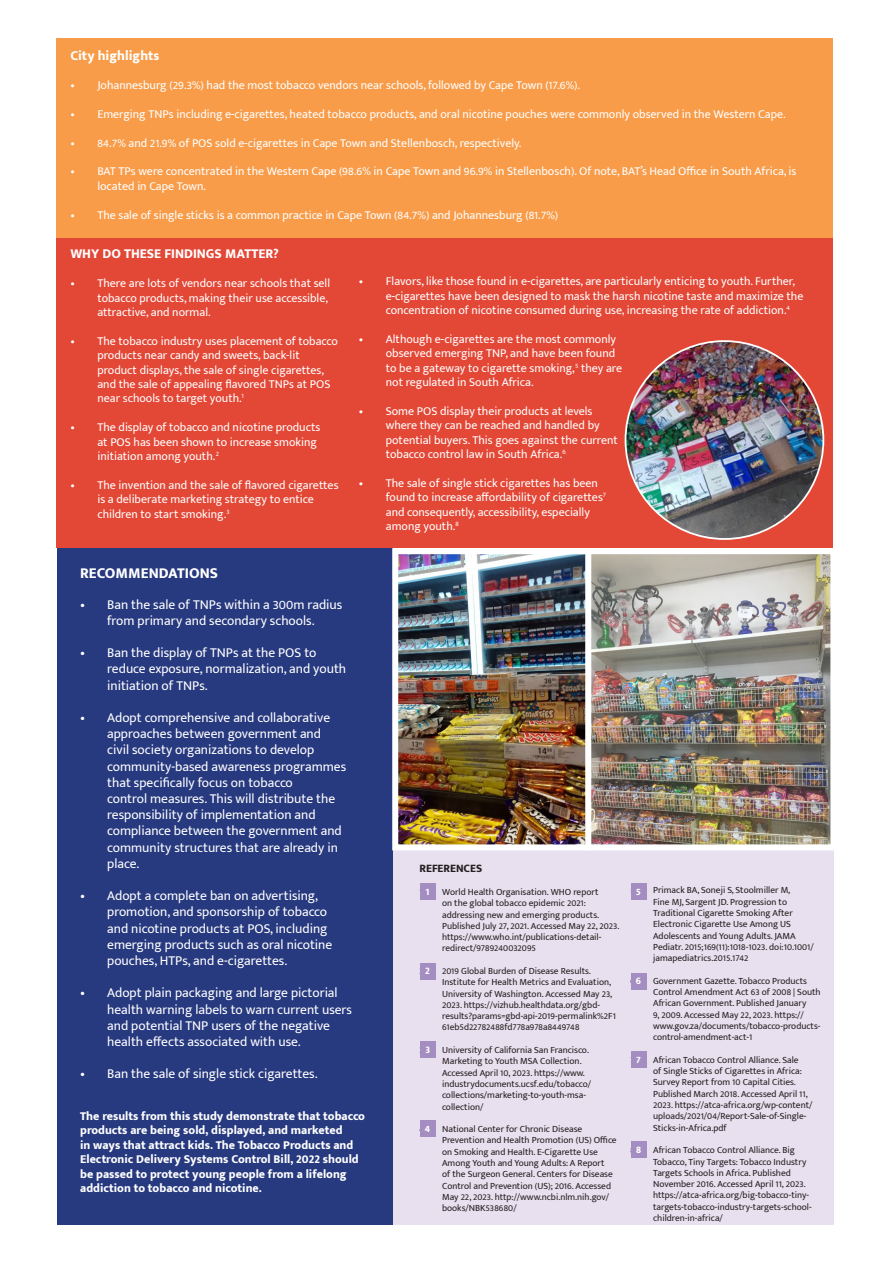
<style>
.page{position:relative;width:893px;height:1263px;background:#fff}
.page>*{position:absolute;margin:0;border:0;box-sizing:border-box;transform-origin:0 0}
.t1{font:800 15px "Mukta Mahee";color:#fff}
.t2{font:13.5px/16.2px "Mukta Mahee";color:#fff}
.t3{font:800 13.5px "Mukta Mahee";color:#fff}
.t4{font:12px/14.4px "Mukta Mahee";color:#fff}
.t5{font:800 12px/14.4px "Mukta Mahee";color:#fff}
.t6{font:800 11.25px "Mukta Mahee";color:#231f20}
.t7{font:800 10.05px "Mukta Mahee";color:#fff}
.t8{font:9.45px/11.2px "Mukta Mahee";color:#231f20}
</style>
<div class="page">
<div style="left:352px;top:850px;width:482px;height:375px;background:#e8e0ee"></div>
<div style="left:57px;top:540px;width:335px;height:685px;background:#27397f"></div>
<img style="left:399px;top:555px;width:430px;height:288px">
<div style="left:392px;top:548px;width:200px;height:302px;border:6px solid #fff"></div>
<div style="left:585px;top:548px;width:251px;height:302px;border:6px solid #fff"></div>
<div style="left:57px;top:237px;width:776px;height:311px;background:#e34736"></div>
<div style="left:57px;top:38px;width:776px;height:199px;background:#f89c49"></div>
<div style="left:419px;top:883px;width:16px;height:17px;background:#a38dc1"></div>
<div style="left:419px;top:963px;width:16px;height:16px;background:#a38dc1"></div>
<div style="left:420px;top:1041px;width:16px;height:16px;background:#a38dc1"></div>
<div style="left:419px;top:1121px;width:16px;height:16px;background:#a38dc1"></div>
<div style="left:630px;top:1141px;width:16px;height:17px;background:#a38dc1"></div>
<div style="left:630px;top:1052px;width:16px;height:16px;background:#a38dc1"></div>
<div style="left:630px;top:973px;width:16px;height:16px;background:#a38dc1"></div>
<div style="left:630px;top:883px;width:16px;height:17px;background:#a38dc1"></div>
<img style="left:625px;top:341px;width:198px;height:198px;border-radius:99px">
<p class="t3" style="left:70px;top:48px;width:91px">City highlights</p>
<p class="t4" style="left:70px;top:78px;width:511px">• Johannesburg (29.3%) had the most tobacco vendors near schools, followed by Cape Town (17.6%).</p>
<p class="t4" style="left:70px;top:107px;width:717px">• Emerging TNPs including e-cigarettes, heated tobacco products, and oral nicotine pouches were commonly observed in the Western Cape.</p>
<p class="t4" style="left:70px;top:135px;width:452px">• 84.7% and 21.9% of POS sold e-cigarettes in Cape Town and Stellenbosch, respectively.</p>
<p class="t4" style="left:97px;top:164px;width:701px;text-indent:-27px">• BAT TPs were concentrated in the Western Cape (98.6% in Cape Town and 96.9% in Stellenbosch). Of note, BAT’s Head Office in South Africa, is located in Cape Town.</p>
<p class="t4" style="left:70px;top:207px;width:489px">• The sale of single sticks is a common practice in Cape Town (84.7%) and Johannesburg (81.7%)</p>
<p class="t3" style="left:70px;top:246px;width:210px">WHY DO THESE FINDINGS MATTER?</p>
<p class="t4" style="left:97px;top:276px;width:234px;text-indent:-27px">• There are lots of vendors near schools that sell tobacco products, making their use accessible, attractive, and normal.</p>
<p class="t4" style="left:97px;top:333px;width:242px;text-indent:-27px">• The tobacco industry uses placement of tobacco products near candy and sweets, back-lit product displays, the sale of single cigarettes, and the sale of appealing flavored TNPs at POS near schools to target youth.<sup>1</sup></p>
<p class="t4" style="left:97px;top:420px;width:224px;text-indent:-27px">• The display of tobacco and nicotine products at POS has been shown to increase smoking initiation among youth.<sup>2</sup></p>
<p class="t4" style="left:97px;top:477px;width:243px;text-indent:-27px">• The invention and the sale of flavored cigarettes is a deliberate marketing strategy to entice children to start smoking.<sup>3</sup></p>
<p class="t4" style="left:386px;top:274px;width:419px;text-indent:-27px">• Flavors, like those found in e-cigarettes, are particularly enticing to youth. Further, e-cigarettes have been designed to mask the harsh nicotine taste and maximize the concentration of nicotine consumed during use, increasing the rate of addiction.<sup>4</sup></p>
<p class="t4" style="left:386px;top:332px;width:238px;text-indent:-27px">• Although e-cigarettes are the most commonly observed emerging TNP, and have been found to be a gateway to cigarette smoking,<sup>5</sup> they are not regulated in South Africa.</p>
<p class="t4" style="left:386px;top:404px;width:234px;text-indent:-27px">• Some POS display their products at levels where they can be reached and handled by potential buyers. This goes against the current tobacco control law in South Africa.<sup>6</sup></p>
<p class="t4" style="left:386px;top:476px;width:222px;text-indent:-27px">• The sale of single stick cigarettes has been found to increase affordability of cigarettes<sup>7 </sup>and consequently, accessibility, especially among youth.<sup>8</sup></p>
<p class="t1" style="left:80px;top:564px;width:139px">RECOMMENDATIONS</p>
<p class="t2" style="left:80px;top:596px;width:264px;text-align:center">• Ban the sale of TNPs within a 300m radius from primary and secondary schools.</p>
<p class="t2" style="left:107px;top:644px;width:241px;text-indent:-27px">• Ban the display of TNPs at the POS to reduce exposure, normalization, and youth initiation of TNPs.</p>
<p class="t2" style="left:107px;top:709px;width:241px;text-indent:-27px">• Adopt comprehensive and collaborative approaches between government and civil society organizations to develop community-based awareness programmes that specifically focus on tobacco<br>control measures. This will distribute the responsibility of implementation and compliance between the government and community structures that are already in place.</p>
<p class="t2" style="left:107px;top:887px;width:227px;text-indent:-27px">• Adopt a complete ban on advertising, promotion, and sponsorship of tobacco and nicotine products at POS, including emerging products such as oral nicotine pouches, HTPs, and e-cigarettes.</p>
<p class="t2" style="left:107px;top:984px;width:246px;text-indent:-27px">• Adopt plain packaging and large pictorial health warning labels to warn current users and potential TNP users of the negative health effects associated with use.</p>
<p class="t2" style="left:80px;top:1065px;width:239px">• Ban the sale of single stick cigarettes.</p>
<p class="t5" style="left:80px;top:1108px;width:286px">The results from this study demonstrate that tobacco products are being sold, displayed, and marketed<br>in ways that attract kids. The Tobacco Products and Electronic Delivery Systems Control Bill, 2022 should be passed to protect young people from a lifelong addiction to tobacco and nicotine.</p>
<p class="t6" style="left:419px;top:861px;width:64px">REFERENCES</p>
<p class="t8" style="left:442px;top:886px;width:179px;text-indent:-23px">1. World Health Organisation. WHO report<br>on the global tobacco epidemic 2021: addressing new and emerging products.<br>Published July 27, 2021. Accessed May 22, 2023. https://www.who.int/publications-detail&shy;redirect/9789240032095</p>
<p class="t8" style="left:442px;top:965px;width:175px;text-indent:-23px">2. 2019 Global Burden of Disease Results.<br>Institute for Health Metrics and Evaluation, University of Washington. Accessed May 23, 2023. https://vizhub.healthdata.org/gbd&shy;results?params=gbd-api-2019-permalink%2F1<br>61eb5d22782488fd778a978a8449748</p>
<p class="t8" style="left:442px;top:1044px;width:151px;text-indent:-23px">3. University of California San Francisco.<br>Marketing to Youth MSA Collection.<br>Accessed April 10, 2023. https://www. industrydocuments.ucsf.edu/tobacco/ collections/marketing-to-youth-msa&shy;collection/</p>
<p class="t8" style="left:442px;top:1123px;width:176px;text-indent:-23px">4. National Center for Chronic Disease Prevention and Health Promotion (US) Office on Smoking and Health. E-Cigarette Use Among Youth and Young Adults: A Report<br>of the Surgeon General. Centers for Disease Control and Prevention (US); 2016. Accessed May 22, 2023. http://www.ncbi.nlm.nih.gov/ books/NBK538680/</p>
<p class="t7" style="left:425px;top:885px;width:6px">1</p>
<p class="t7" style="left:425px;top:965px;width:6px">2</p>
<p class="t7" style="left:425px;top:1043px;width:6px">3</p>
<p class="t7" style="left:425px;top:1123px;width:7px">4</p>
<p class="t8" style="left:653px;top:884px;width:162px;text-indent:-23px">5. Primack BA, Soneji S, Stoolmiller M,<br>Fine MJ, Sargent JD. Progression to Traditional Cigarette Smoking After Electronic Cigarette Use Among US Adolescents and Young Adults. JAMA Pediatr. 2015;169(11):1018-1023. doi:10.1001/ jamapediatrics.2015.1742</p>
<p class="t8" style="left:653px;top:975px;width:169px;text-indent:-23px">6. Government Gazette. Tobacco Products Control Amendment Act 63 of 2008 | South African Government. Published January<br>9, 2009. Accessed May 22, 2023. https:// www.gov.za/documents/tobacco-products&shy;control-amendment-act-1</p>
<p class="t8" style="left:653px;top:1054px;width:161px;text-indent:-23px">7. African Tobacco Control Alliance. Sale<br>of Single Sticks of Cigarettes in Africa:<br>Survey Report from 10 Capital Cities.<br>Published March 2018. Accessed April 11, 2023. https://atca-africa.org/wp-content/ uploads/2021/04/Report-Sale-of-Single-Sticks-in-Africa.pdf</p>
<p class="t8" style="left:653px;top:1144px;width:160px;text-indent:-23px">8. African Tobacco Control Alliance. Big Tobacco, Tiny Targets: Tobacco Industry Targets Schools in Africa. Published November 2016. Accessed April 11, 2023. https://atca-africa.org/big-tobacco-tiny&shy;targets-tobacco-industry-targets-school&shy;children-in-africa/</p>
<p class="t7" style="left:636px;top:885px;width:7px">5</p>
<p class="t7" style="left:636px;top:975px;width:7px">6</p>
<p class="t7" style="left:636px;top:1054px;width:6px">7</p>
<p class="t7" style="left:636px;top:1143px;width:7px">8</p>
</div>
